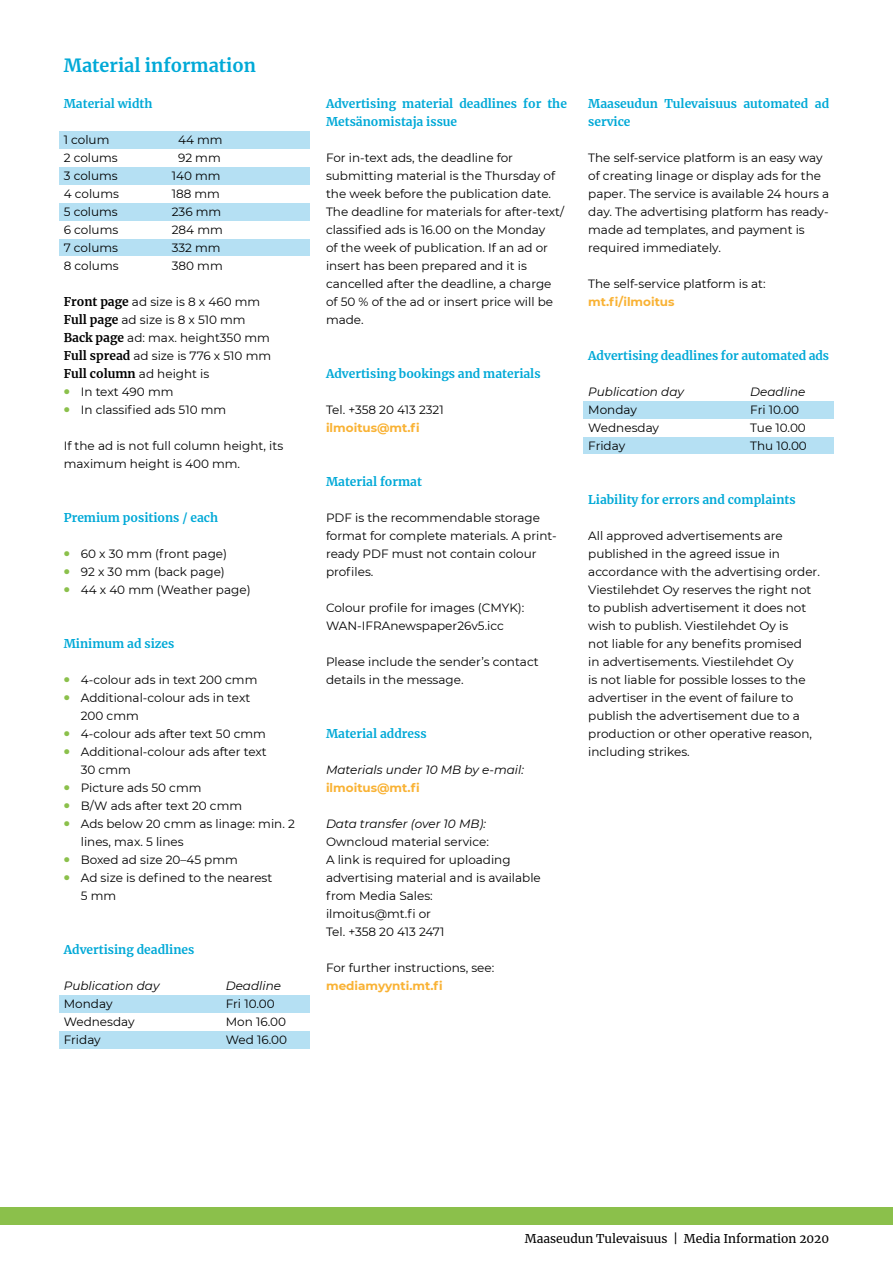
<style>
.page{position:relative;width:893px;height:1263px;background:#fff}
.page>*{position:absolute;margin:0;border:0;box-sizing:border-box;transform-origin:0 0}
.t1{font:700 18px "Merriweather";color:#00a9d7}
.t2{font:12px/18px "Montserrat";color:#000}
.t3{font:700 12px/18px "Merriweather";color:#00a9d7}
.t4{font:italic 12px "Montserrat";color:#000}
.t5{font:700 12px "Montserrat";color:#f9b234}
.t6{font:12px "Merriweather";color:#000}
.t7{font:700 12px "Merriweather";color:#000}
.s1{font-family:"Merriweather";font-weight:700}
.s2{font-family:"Montserrat";font-weight:400}
.s3{font-weight:900;font-size:15px;color:#8bc04b}
</style>
<div class="page">
<div style="left:0;top:1208px;width:893px;height:17px;background:#8bc04b"></div>
<div style="left:583px;top:437px;width:251px;height:17px;background:#b5e0f3"></div>
<div style="left:583px;top:401px;width:251px;height:18px;background:#b5e0f3"></div>
<div style="left:59px;top:239px;width:251px;height:18px;background:#b5e0f3"></div>
<div style="left:59px;top:203px;width:251px;height:18px;background:#b5e0f3"></div>
<div style="left:59px;top:167px;width:251px;height:18px;background:#b5e0f3"></div>
<div style="left:59px;top:131px;width:251px;height:18px;background:#b5e0f3"></div>
<div style="left:60px;top:1031px;width:250px;height:18px;background:#b5e0f3"></div>
<div style="left:60px;top:995px;width:250px;height:18px;background:#b5e0f3"></div>
<h1 class="t1" style="left:64px;top:53px;width:194px">Material information</h1>
<p class="t3" style="left:64px;top:94px;width:90px">Material width</p>
<p class="t2" style="left:64px;top:130px;width:47px">1 colum</p>
<p class="t2" style="left:178px;top:130px;width:46px">44 mm</p>
<p class="t2" style="left:64px;top:148px;width:56px">2 colums</p>
<p class="t2" style="left:178px;top:148px;width:44px">92 mm</p>
<p class="t2" style="left:64px;top:166px;width:55px">3 colums</p>
<p class="t2" style="left:172px;top:166px;width:50px">140 mm</p>
<p class="t2" style="left:64px;top:184px;width:57px">4 colums</p>
<p class="t2" style="left:172px;top:184px;width:50px">188 mm</p>
<p class="t2" style="left:64px;top:202px;width:56px">5 colums</p>
<p class="t2" style="left:172px;top:202px;width:51px">236 mm</p>
<p class="t2" style="left:64px;top:220px;width:56px">6 colums</p>
<p class="t2" style="left:172px;top:220px;width:53px">284 mm</p>
<p class="t2" style="left:64px;top:238px;width:56px">7 colums</p>
<p class="t2" style="left:172px;top:238px;width:50px">332 mm</p>
<p class="t2" style="left:64px;top:256px;width:56px">8 colums</p>
<p class="t2" style="left:172px;top:256px;width:52px">380 mm</p>
<p class="t2" style="left:64px;top:292px;width:209px"><span class="s1">Front page</span> ad size is 8 x 460 mm<br><span class="s1">Full page</span> ad size is 8 x 510 mm<br><span class="s1">Back page</span> ad: max. height350 mm<br><span class="s1">Full spread</span> ad size is 776 x 510 mm</p>
<p class="t7" style="left:64px;top:365px;width:147px">Full column <span class="s2">ad height is</span></p>
<p class="t2" style="left:64px;top:382px;width:111px"><span class="s3">•</span> In text 490 mm</p>
<p class="t2" style="left:64px;top:400px;width:164px"><span class="s3">•</span> In classified ads 510 mm</p>
<p class="t2" style="left:64px;top:436px;width:221px">If the ad is not full column height, its maximum height is 400 mm.</p>
<p class="t3" style="left:64px;top:508px;width:156px">Premium positions / each</p>
<p class="t2" style="left:64px;top:544px;width:165px"><span class="s3">•</span> 60 x 30 mm (front page)</p>
<p class="t2" style="left:64px;top:562px;width:163px"><span class="s3">•</span> 92 x 30 mm (back page)</p>
<p class="t2" style="left:64px;top:580px;width:188px"><span class="s3">•</span> 44 x 40 mm (Weather page)</p>
<p class="t3" style="left:64px;top:634px;width:112px">Minimum ad sizes</p>
<p class="t2" style="left:64px;top:670px;width:195px"><span class="s3">•</span> 4-colour ads in text 200 cmm</p>
<p class="t2" style="left:81px;top:688px;width:171px;text-indent:-17px"><span class="s3">•</span> Additional-colour ads in text<br>200 cmm</p>
<p class="t2" style="left:64px;top:724px;width:204px"><span class="s3">•</span> 4-colour ads after text 50 cmm</p>
<p class="t2" style="left:81px;top:742px;width:187px;text-indent:-17px"><span class="s3">•</span> Additional-colour ads after text<br>30 cmm</p>
<p class="t2" style="left:64px;top:778px;width:139px"><span class="s3">•</span> Picture ads 50 cmm</p>
<p class="t2" style="left:64px;top:796px;width:180px"><span class="s3">•</span> B/W ads after text 20 cmm</p>
<p class="t2" style="left:81px;top:814px;width:216px;text-indent:-17px"><span class="s3">•</span> Ads below 20 cmm as linage: min. 2 lines, max. 5 lines</p>
<p class="t2" style="left:64px;top:850px;width:176px"><span class="s3">•</span> Boxed ad size 20–45 pmm</p>
<p class="t2" style="left:81px;top:868px;width:193px;text-indent:-17px"><span class="s3">•</span> Ad size is defined to the nearest<br>5 mm</p>
<p class="t3" style="left:64px;top:940px;width:132px">Advertising deadlines</p>
<p class="t4" style="left:64px;top:977px;width:97px">Publication day</p>
<p class="t4" style="left:226px;top:977px;width:57px">Deadline</p>
<p class="t2" style="left:64px;top:994px;width:50px">Monday</p>
<p class="t2" style="left:226px;top:994px;width:51px">Fri 10.00</p>
<p class="t2" style="left:64px;top:1012px;width:72px">Wednesday</p>
<p class="t2" style="left:226px;top:1012px;width:62px">Mon 16.00</p>
<p class="t2" style="left:64px;top:1030px;width:39px">Friday</p>
<p class="t2" style="left:226px;top:1030px;width:63px">Wed 16.00</p>
<p class="t3" style="left:326px;top:94px;width:242px">Advertising material deadlines for the<br>Metsänomistaja issue</p>
<p class="t2" style="left:326px;top:148px;width:240px">For in-text ads, the deadline for submitting material is the Thursday of the week before the publication date.<br>The deadline for materials for after-text/ classified ads is 16.00 on the Monday<br>of the week of publication. If an ad or insert has been prepared and it is cancelled after the deadline, a charge of 50 % of the ad or insert price will be made.</p>
<p class="t3" style="left:326px;top:364px;width:216px">Advertising bookings and materials</p>
<p class="t2" style="left:326px;top:400px;width:119px">Tel. +358 20 413 2321</p>
<p class="t5" style="left:326px;top:419px;width:95px">ilmoitus@mt.fi</p>
<p class="t3" style="left:326px;top:472px;width:97px">Material format</p>
<p class="t2" style="left:326px;top:508px;width:232px">PDF is the recommendable storage format for complete materials. A print&shy;ready PDF must not contain colour profiles.</p>
<p class="t2" style="left:326px;top:598px;width:200px">Colour profile for images (CMYK):<br>WAN-IFRAnewspaper26v5.icc</p>
<p class="t2" style="left:326px;top:652px;width:214px">Please include the sender’s contact details in the message.</p>
<p class="t3" style="left:326px;top:724px;width:102px">Material address</p>
<p class="t4" style="left:326px;top:761px;width:199px">Materials under 10 MB by e-mail:</p>
<p class="t5" style="left:326px;top:779px;width:95px">ilmoitus@mt.fi</p>
<p class="t4" style="left:326px;top:815px;width:162px">Data transfer (over 10 MB):</p>
<p class="t2" style="left:326px;top:832px;width:216px">Owncloud material service:<br>A link is required for uploading advertising material and is available from Media Sales:<br>ilmoitus@mt.fi or<br>Tel. +358 20 413 2471</p>
<p class="t2" style="left:326px;top:958px;width:170px">For further instructions, see:</p>
<p class="t5" style="left:326px;top:977px;width:118px">mediamyynti.mt.fi</p>
<p class="t3" style="left:588px;top:94px;width:242px">Maaseudun Tulevaisuus automated ad service</p>
<p class="t2" style="left:588px;top:148px;width:242px">The self-service platform is an easy way of creating linage or display ads for the paper. The service is available 24 hours a day. The advertising platform has ready&shy;made ad templates, and payment is required immediately.</p>
<p class="t2" style="left:588px;top:274px;width:179px">The self-service platform is at:</p>
<p class="t5" style="left:588px;top:293px;width:88px">mt.fi/ilmoitus</p>
<p class="t3" style="left:588px;top:346px;width:242px">Advertising deadlines for automated ads</p>
<p class="t4" style="left:588px;top:383px;width:97px">Publication day</p>
<p class="t4" style="left:750px;top:383px;width:57px">Deadline</p>
<p class="t2" style="left:588px;top:400px;width:50px">Monday</p>
<p class="t2" style="left:750px;top:400px;width:51px">Fri 10.00</p>
<p class="t2" style="left:588px;top:418px;width:72px">Wednesday</p>
<p class="t2" style="left:750px;top:418px;width:57px">Tue 10.00</p>
<p class="t2" style="left:588px;top:436px;width:39px">Friday</p>
<p class="t2" style="left:750px;top:436px;width:58px">Thu 10.00</p>
<p class="t3" style="left:588px;top:490px;width:209px">Liability for errors and complaints</p>
<p class="t2" style="left:588px;top:526px;width:233px">All approved advertisements are published in the agreed issue in accordance with the advertising order.<br>Viestilehdet Oy reserves the right not to publish advertisement it does not wish to publish. Viestilehdet Oy is<br>not liable for any benefits promised<br>in advertisements. Viestilehdet Oy<br>is not liable for possible losses to the advertiser in the event of failure to publish the advertisement due to a production or other operative reason, including strikes.</p>
<p class="t6" style="left:525px;top:1231px;width:306px">Maaseudun Tulevaisuus | Media Information 2020</p>
</div>
